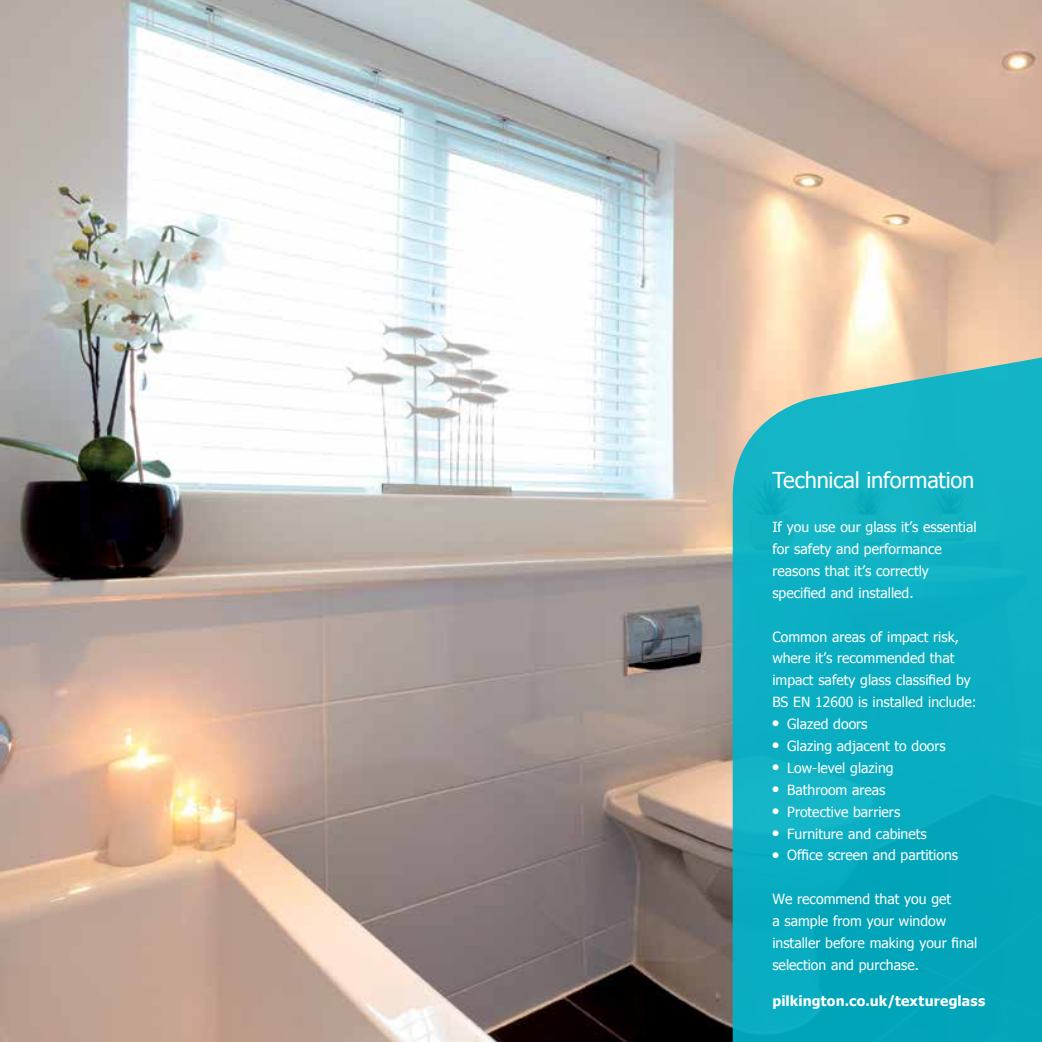
<style>
.page{position:relative;width:1042px;height:1042px;background:#fff}
.page>*{position:absolute;margin:0;border:0;box-sizing:border-box;transform-origin:0 0}
.t1{font:21.88px "Tahoma";letter-spacing:-.01em;color:#fff}
.t2{font:14px/21.9px "Tahoma";color:#fff}
.t3{font:700 14px "Tahoma";letter-spacing:.015em;color:#fff}
</style>
<div class="page">
<img style="left:0;top:0;width:1042px;height:1042px">
<svg style="left:733px;top:325px;width:309px;height:717px;background:#1fb0bf"></svg>
<h1 class="t1" style="left:772px;top:466px;width:203px">Technical information</h1>
<p class="t2" style="left:772px;top:515px;width:206px">If you use our glass it’s essential for safety and performance reasons that it’s correctly specified and installed.</p>
<p class="t2" style="left:772px;top:625px;width:206px">Common areas of impact risk, where it’s recommended that impact safety glass classified by<br>BS EN 12600 is installed include:</p>
<p class="t2" style="left:772px;top:712px;width:97px">● Glazed doors</p>
<p class="t2" style="left:772px;top:734px;width:175px">● Glazing adjacent to doors</p>
<p class="t2" style="left:772px;top:756px;width:123px">● Low-level glazing</p>
<p class="t2" style="left:772px;top:778px;width:115px">● Bathroom areas</p>
<p class="t2" style="left:772px;top:800px;width:129px">● Protective barriers</p>
<p class="t2" style="left:772px;top:822px;width:156px">● Furniture and cabinets</p>
<p class="t2" style="left:772px;top:844px;width:187px">● Office screen and partitions</p>
<p class="t2" style="left:772px;top:887px;width:207px">We recommend that you get<br>a sample from your window installer before making your final selection and purchase.</p>
<p class="t3" style="left:772px;top:991px;width:214px">pilkington.co.uk/textureglass</p>
</div>
